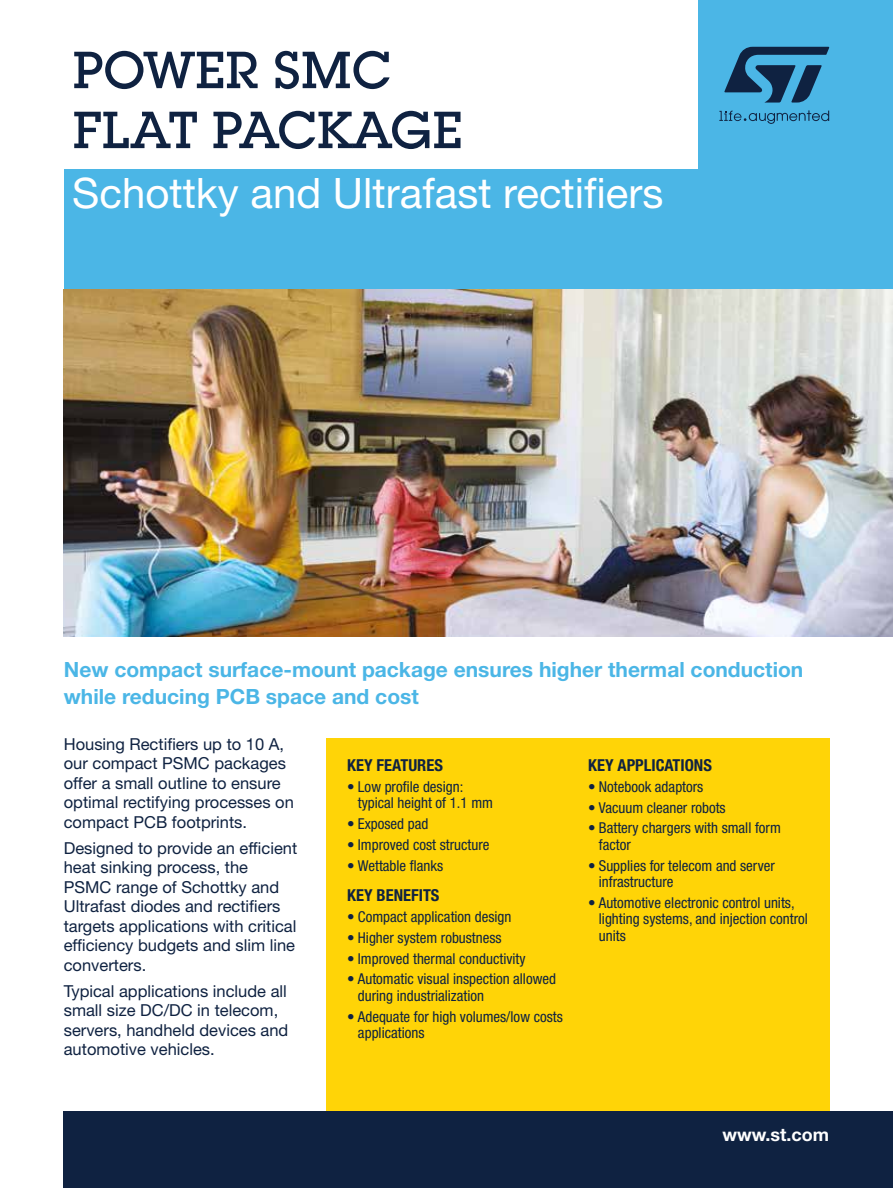
<style>
.page{position:relative;width:893px;height:1188px;background:#fff}
.page>*{position:absolute;margin:0;border:0;box-sizing:border-box;transform-origin:0 0}
.t1{font:500 51px/60px "Lubalin Graph Std";color:#0f2241}
.t2{font:42px "Helvetica Neue LT Std";color:#fff}
.t3{font:700 21px/27px "Helvetica Neue LT Std";color:#4bb6e6}
.t4{font:700 18px "Helvetica Neue LT Std";color:#fff}
.t5{font:16.5px/19.5px "Helvetica Neue LT Std";color:#0f2241}
.t6{font:700 condensed 16.5px "Helvetica Neue LT Std";color:#0f2241}
.t7{font:condensed 15px/16.5px "Helvetica Neue LT Std";color:#0f2241}
</style>
<div class="page">
<div style="left:698px;top:0;width:195px;height:298px;background:#4bb6e6"></div>
<div style="left:64px;top:169px;width:829px;height:129px;background:#4bb6e6"></div>
<svg style="left:724px;top:47px;width:105px;height:56px"></svg>
<svg style="left:719px;top:110px;width:110px;height:14px"></svg>
<img style="left:64px;top:290px;width:829px;height:347px">
<div style="left:326px;top:738px;width:503px;height:403px;background:#ffd407"></div>
<div style="left:64px;top:1111px;width:829px;height:77px;background:#0f2241"></div>
<h1 class="t1" style="left:72px;top:40px;width:391px">POWER SMC<br>FLAT PACKAGE</h1>
<h2 class="t2" style="left:72px;top:168px;width:593px">Schottky and Ultrafast rectifiers</h2>
<h3 class="t3" style="left:64px;top:656px;width:741px">New compact surface-mount package ensures higher thermal conduction while reducing PCB space and cost</h3>
<p class="t5" style="left:64px;top:734px;width:232px">Housing Rectifiers up to 10 A, our compact PSMC packages offer a small outline to ensure optimal rectifying processes on compact PCB footprints.</p>
<p class="t5" style="left:64px;top:838px;width:235px">Designed to provide an efficient heat sinking process, the<br>PSMC range of Schottky and<br>Ultrafast diodes and rectifiers targets applications with critical efficiency budgets and slim line converters.</p>
<p class="t5" style="left:64px;top:981px;width:226px">Typical applications include all small size DC/DC in telecom, servers, handheld devices and automotive vehicles.</p>
<p class="t6" style="left:347px;top:755px;width:97px">KEY FEATURES</p>
<p class="t7" style="left:358px;top:778px;width:137px;text-indent:-11px">• Low profile design: typical height of 1.1 mm</p>
<p class="t7" style="left:347px;top:816px;width:83px">• Exposed pad</p>
<p class="t7" style="left:347px;top:836px;width:144px">• Improved cost structure</p>
<p class="t7" style="left:347px;top:857px;width:97px">• Wettable flanks</p>
<p class="t6" style="left:347px;top:886px;width:94px">KEY BENEFITS</p>
<p class="t7" style="left:347px;top:909px;width:166px">• Compact application design</p>
<p class="t7" style="left:347px;top:929px;width:156px">• Higher system robustness</p>
<p class="t7" style="left:347px;top:950px;width:180px">• Improved thermal conductivity</p>
<p class="t7" style="left:358px;top:971px;width:200px;text-indent:-11px">• Automatic visual inspection allowed during industrialization</p>
<p class="t7" style="left:358px;top:1008px;width:206px;text-indent:-11px">• Adequate for high volumes/low costs applications</p>
<p class="t6" style="left:588px;top:755px;width:125px">KEY APPLICATIONS</p>
<p class="t7" style="left:588px;top:778px;width:117px">• Notebook adaptors</p>
<p class="t7" style="left:588px;top:799px;width:139px">• Vacuum cleaner robots</p>
<p class="t7" style="left:599px;top:820px;width:183px;text-indent:-11px">• Battery chargers with small form factor</p>
<p class="t7" style="left:599px;top:857px;width:177px;text-indent:-11px">• Supplies for telecom and server infrastructure</p>
<p class="t7" style="left:599px;top:894px;width:211px;text-indent:-11px">• Automotive electronic control units, lighting systems, and injection control units</p>
<p class="t4" style="left:723px;top:1124px;width:108px">www.st.com</p>
</div>
